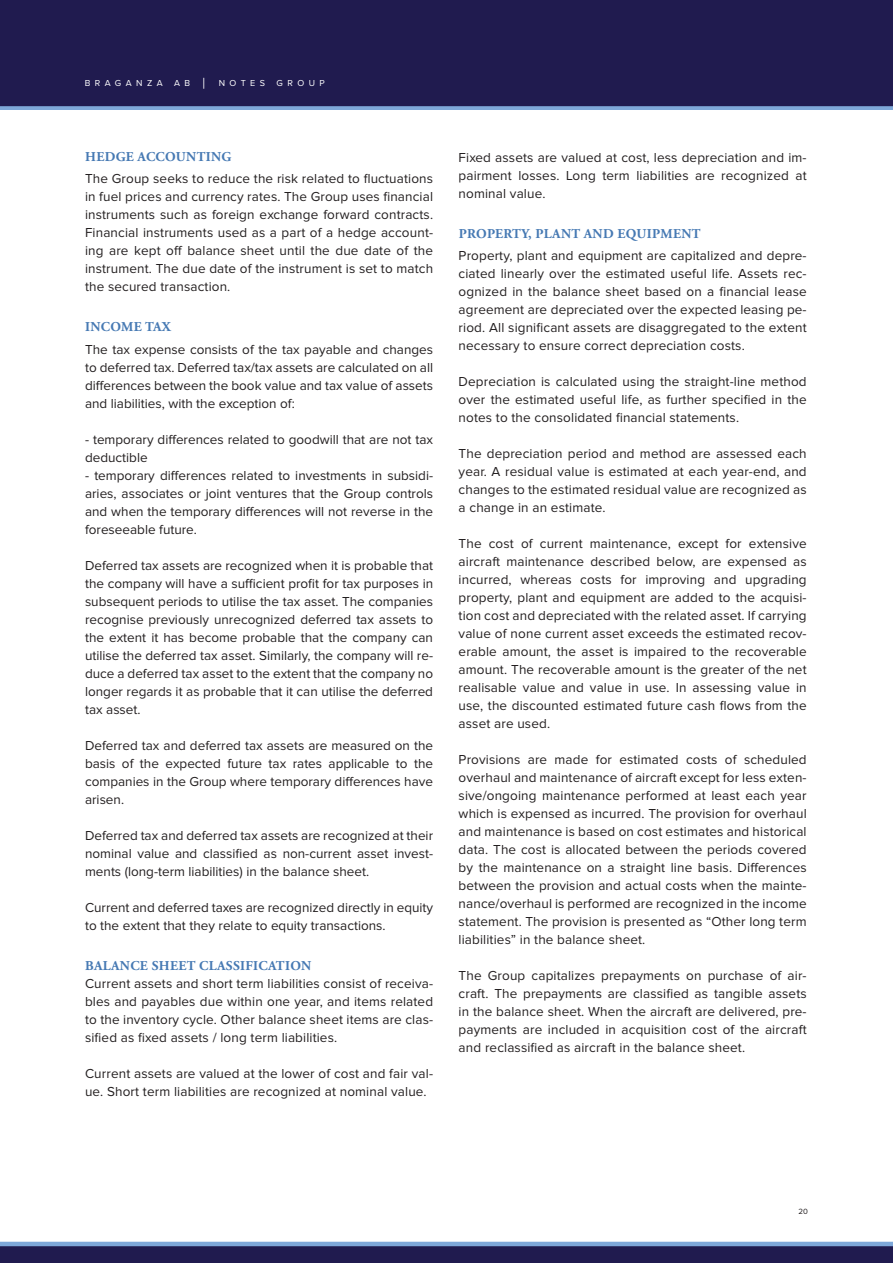
<style>
.page{position:relative;width:893px;height:1263px;background:#fff}
.page>*{position:absolute;margin:0;border:0;box-sizing:border-box;transform-origin:0 0}
.BA_Bröd_1{font:13.5px/18px "Proxima Nova";letter-spacing:.01em;color:#231f20;text-align:justify}
.BA_Bröd_2{font:700 13.5px "Adobe Garamond Pro";letter-spacing:.025em;color:#4679b3}
.sidheader{font:9px "Proxima Nova";letter-spacing:.5em;color:#fff}
.sidheader-2{font:9px "Arial";color:#fff}
.t1{font:7.8px "Proxima Nova";color:#231f20}
</style>
<div class="page">
<div style="left:0;top:0;width:893px;height:111px;background:#201b4f"></div>
<div style="left:0;top:1242px;width:893px;height:21px;background:#201b4f"></div>
<hr style="left:0;top:1242px;width:893px;height:4px;background:#7ea8d9">
<div style="left:0;top:106px;width:893px;height:5px;background:#7ea8d9"></div>
<p class="sidheader" style="left:85px;top:79px;width:80px">BRAGANZA</p>
<p class="sidheader" style="left:174px;top:79px;width:18px">A B</p>
<p class="sidheader-2" style="left:202px;top:77px;width:7px">│</p>
<p class="sidheader" style="left:219px;top:79px;width:48px">NOTES</p>
<p class="sidheader" style="left:277px;top:79px;width:50px">GROUP</p>
<p class="BA_Bröd_2" style="left:85px;top:149px;width:148px">HEDGE ACCOUNTING</p>
<p class="BA_Bröd_1" style="left:85px;top:170px;width:350px">The Group seeks to reduce the risk related to fluctuations in fuel prices and currency rates. The Group uses financial instruments such as foreign exchange forward contracts.<br>Financial instruments used as a part of a hedge account&shy;ing are kept off balance sheet until the due date of the instrument. The due date of the instrument is set to match the secured transaction.</p>
<p class="BA_Bröd_2" style="left:85px;top:319px;width:87px">INCOME TAX</p>
<p class="BA_Bröd_1" style="left:85px;top:341px;width:350px">The tax expense consists of the tax payable and changes to deferred tax. Deferred tax/tax assets are calculated on all differences between the book value and tax value of assets and liabilities, with the exception of:</p>
<p class="BA_Bröd_1" style="left:85px;top:431px;width:350px">- temporary differences related to goodwill that are not tax deductible</p>
<p class="BA_Bröd_1" style="left:85px;top:467px;width:350px">- temporary differences related to investments in subsidi&shy;aries, associates or joint ventures that the Group controls and when the temporary differences will not reverse in the foreseeable future.</p>
<p class="BA_Bröd_1" style="left:85px;top:557px;width:350px">Deferred tax assets are recognized when it is probable that the company will have a sufficient profit for tax purposes in subsequent periods to utilise the tax asset. The companies recognise previously unrecognized deferred tax assets to the extent it has become probable that the company can utilise the deferred tax asset. Similarly, the company will re&shy;duce a deferred tax asset to the extent that the company no longer regards it as probable that it can utilise the deferred tax asset.</p>
<p class="BA_Bröd_1" style="left:85px;top:737px;width:350px">Deferred tax and deferred tax assets are measured on the basis of the expected future tax rates applicable to the companies in the Group where temporary differences have arisen.</p>
<p class="BA_Bröd_1" style="left:85px;top:827px;width:350px">Deferred tax and deferred tax assets are recognized at their nominal value and classified as non-current asset invest&shy;ments (long-term liabilities) in the balance sheet.</p>
<p class="BA_Bröd_1" style="left:85px;top:899px;width:350px">Current and deferred taxes are recognized directly in equity to the extent that they relate to equity transactions.</p>
<p class="BA_Bröd_2" style="left:85px;top:958px;width:228px">BALANCE SHEET CLASSIFICATION</p>
<p class="BA_Bröd_1" style="left:85px;top:975px;width:350px">Current assets and short term liabilities consist of receiva&shy;bles and payables due within one year, and items related to the inventory cycle. Other balance sheet items are clas&shy;sified as fixed assets / long term liabilities.</p>
<p class="BA_Bröd_1" style="left:85px;top:1065px;width:350px">Current assets are valued at the lower of cost and fair val&shy;ue. Short term liabilities are recognized at nominal value.</p>
<p class="BA_Bröd_1" style="left:459px;top:149px;width:350px">Fixed assets are valued at cost, less depreciation and im&shy;pairment losses. Long term liabilities are recognized at nominal value.</p>
<p class="BA_Bröd_2" style="left:459px;top:226px;width:243px">PROPERTY, PLANT AND EQUIPMENT</p>
<p class="BA_Bröd_1" style="left:459px;top:247px;width:350px">Property, plant and equipment are capitalized and depre&shy;ciated linearly over the estimated useful life. Assets rec&shy;ognized in the balance sheet based on a financial lease agreement are depreciated over the expected leasing pe&shy;riod. All significant assets are disaggregated to the extent necessary to ensure correct depreciation costs.</p>
<p class="BA_Bröd_1" style="left:459px;top:373px;width:350px">Depreciation is calculated using the straight-line method over the estimated useful life, as further specified in the notes to the consolidated financial statements.</p>
<p class="BA_Bröd_1" style="left:459px;top:445px;width:350px">The depreciation period and method are assessed each year. A residual value is estimated at each year-end, and changes to the estimated residual value are recognized as a change in an estimate.</p>
<p class="BA_Bröd_1" style="left:459px;top:535px;width:350px">The cost of current maintenance, except for extensive aircraft maintenance described below, are expensed as incurred, whereas costs for improving and upgrading property, plant and equipment are added to the acquisi&shy;tion cost and depreciated with the related asset. If carrying value of none current asset exceeds the estimated recov&shy;erable amount, the asset is impaired to the recoverable amount. The recoverable amount is the greater of the net realisable value and value in use. In assessing value in use, the discounted estimated future cash flows from the asset are used.</p>
<p class="BA_Bröd_1" style="left:459px;top:751px;width:350px">Provisions are made for estimated costs of scheduled overhaul and maintenance of aircraft except for less exten&shy;sive/ongoing maintenance performed at least each year which is expensed as incurred. The provision for overhaul and maintenance is based on cost estimates and historical data. The cost is allocated between the periods covered by the maintenance on a straight line basis. Differences between the provision and actual costs when the mainte&shy;nance/overhaul is performed are recognized in the income statement. The provision is presented as “Other long term liabilities” in the balance sheet.</p>
<p class="BA_Bröd_1" style="left:459px;top:967px;width:350px">The Group capitalizes prepayments on purchase of air&shy;craft. The prepayments are classified as tangible assets in the balance sheet. When the aircraft are delivered, pre&shy;payments are included in acquisition cost of the aircraft and reclassified as aircraft in the balance sheet.</p>
<p class="t1" style="left:798px;top:1208px;width:11px">20</p>
</div>
